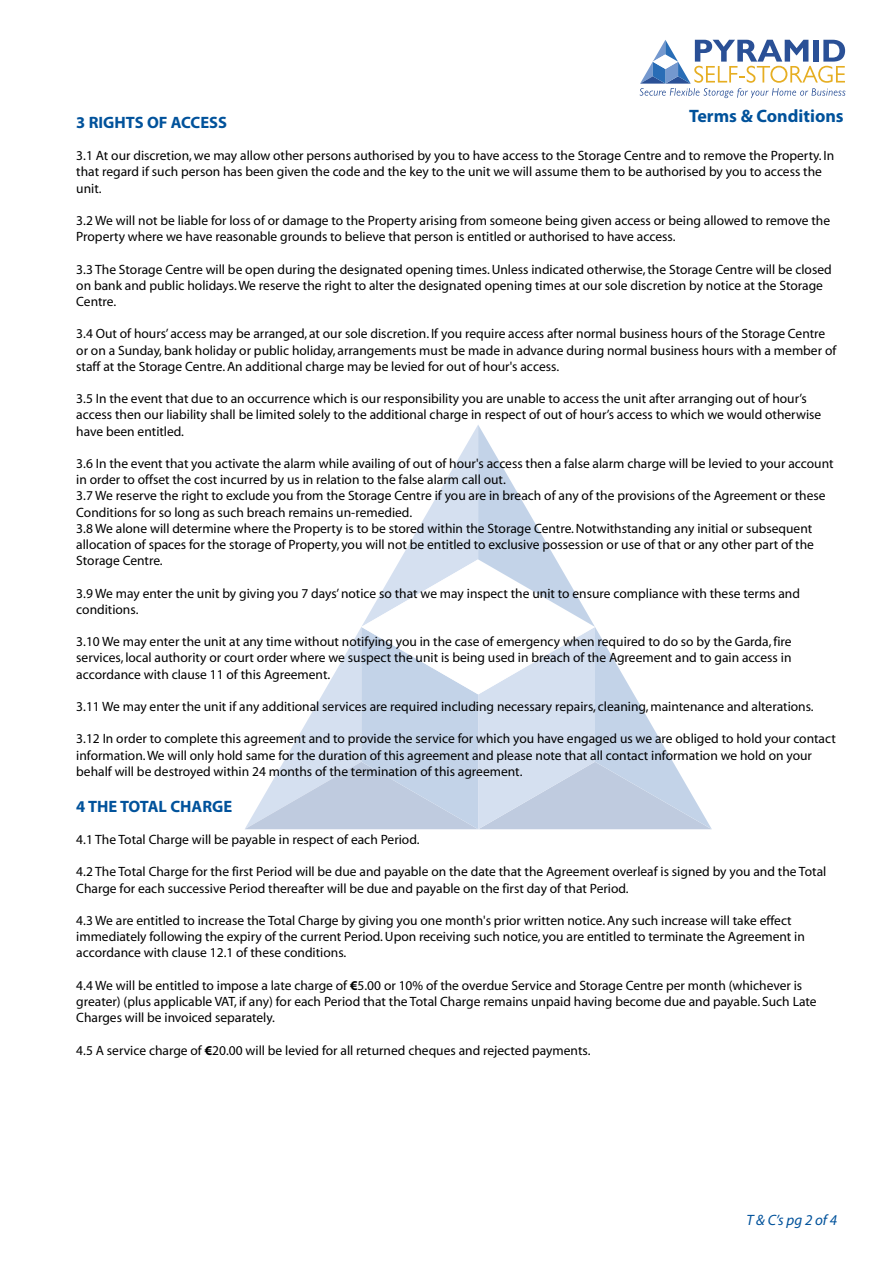
<style>
.page{position:relative;width:893px;height:1263px;background:#fff}
.page>*{position:absolute;margin:0;border:0;box-sizing:border-box;transform-origin:0 0}
.t1{font:700 18px "Myriad Pro";color:#01529b}
.t2{font:700 16.5px "Myriad Pro";color:#01529b}
.t3{font:italic 15px "Myriad Pro";color:#01529b}
.t4{font:13.5px/16.2px "Myriad";color:#000}
.s1{font-family:"Myriad Pro";font-weight:700}
</style>
<div class="page">
<svg style="left:245px;top:425px;width:467px;height:404px"></svg>
<svg style="left:640px;top:40px;width:205px;height:58px"></svg>
<h1 class="t1" style="left:689px;top:104px;width:156px">Terms &amp; Conditions</h1>
<p class="t2" style="left:76px;top:111px;width:152px">3 RIGHTS OF ACCESS</p>
<p class="t4" style="left:76px;top:148px;width:759px">3.1 At our discretion, we may allow other persons authorised by you to have access to the Storage Centre and to remove the Property. In that regard if such person has been given the code and the key to the unit we will assume them to be authorised by you to access the unit.</p>
<p class="t4" style="left:76px;top:213px;width:755px">3.2 We will not be liable for loss of or damage to the Property arising from someone being given access or being allowed to remove the<br>Property where we have reasonable grounds to believe that person is entitled or authorised to have access.</p>
<p class="t4" style="left:76px;top:262px;width:757px">3.3 The Storage Centre will be open during the designated opening times. Unless indicated otherwise, the Storage Centre will be closed on bank and public holidays. We reserve the right to alter the designated opening times at our sole discretion by notice at the Storage<br>Centre.</p>
<p class="t4" style="left:76px;top:326px;width:762px">3.4 Out of hours’ access may be arranged, at our sole discretion. If you require access after normal business hours of the Storage Centre or on a Sunday, bank holiday or public holiday, arrangements must be made in advance during normal business hours with a member of staff at the Storage Centre. An additional charge may be levied for out of hour's access.</p>
<p class="t4" style="left:76px;top:391px;width:746px">3.5 In the event that due to an occurrence which is our responsibility you are unable to access the unit after arranging out of hour’s access then our liability shall be limited solely to the additional charge in respect of out of hour’s access to which we would otherwise have been entitled.</p>
<p class="t4" style="left:76px;top:456px;width:759px">3.6 In the event that you activate the alarm while availing of out of hour's access then a false alarm charge will be levied to your account in order to offset the cost incurred by us in relation to the false alarm call out.<br>3.7 We reserve the right to exclude you from the Storage Centre if you are in breach of any of the provisions of the Agreement or these Conditions for so long as such breach remains un-remedied.<br>3.8 We alone will determine where the Property is to be stored within the Storage Centre. Notwithstanding any initial or subsequent allocation of spaces for the storage of Property, you will not be entitled to exclusive possession or use of that or any other part of the Storage Centre.</p>
<p class="t4" style="left:76px;top:586px;width:725px">3.9 We may enter the unit by giving you 7 days’ notice so that we may inspect the unit to ensure compliance with these terms and conditions.</p>
<p class="t4" style="left:76px;top:634px;width:717px;text-align:justify">3.10 We may enter the unit at any time without notifying you in the case of emergency when required to do so by the Garda, fire services, local authority or court order where we suspect the unit is being used in breach of the Agreement and to gain access in accordance with clause 11 of this Agreement.</p>
<p class="t4" style="left:76px;top:699px;width:739px">3.11 We may enter the unit if any additional services are required including necessary repairs, cleaning, maintenance and alterations.</p>
<p class="t4" style="left:76px;top:731px;width:761px">3.12 In order to complete this agreement and to provide the service for which you have engaged us we are obliged to hold your contact information. We will only hold same for the duration of this agreement and please note that all contact information we hold on your behalf will be destroyed within 24 months of the termination of this agreement.</p>
<p class="t2" style="left:76px;top:795px;width:157px">4 THE TOTAL CHARGE</p>
<p class="t4" style="left:76px;top:832px;width:345px">4.1 The Total Charge will be payable in respect of each Period.</p>
<p class="t4" style="left:76px;top:864px;width:752px">4.2 The Total Charge for the first Period will be due and payable on the date that the Agreement overleaf is signed by you and the Total<br>Charge for each successive Period thereafter will be due and payable on the first day of that Period.</p>
<p class="t4" style="left:76px;top:913px;width:730px">4.3 We are entitled to increase the Total Charge by giving you one month's prior written notice. Any such increase will take effect immediately following the expiry of the current Period. Upon receiving such notice, you are entitled to terminate the Agreement in accordance with clause 12.1 of these conditions.</p>
<p class="t4" style="left:76px;top:978px;width:742px">4.4 We will be entitled to impose a late charge of <span class="s1">€</span>5.00 or 10% of the overdue Service and Storage Centre per month (whichever is greater) (plus applicable VAT, if any) for each Period that the Total Charge remains unpaid having become due and payable. Such Late<br>Charges will be invoiced separately.</p>
<p class="t4" style="left:76px;top:1042px;width:516px">4.5 A service charge of <span class="s1">€</span>20.00 will be levied for all returned cheques and rejected payments.</p>
<p class="t3" style="left:746px;top:1211px;width:92px">T &amp; C’s pg 2 of 4</p>
</div>
